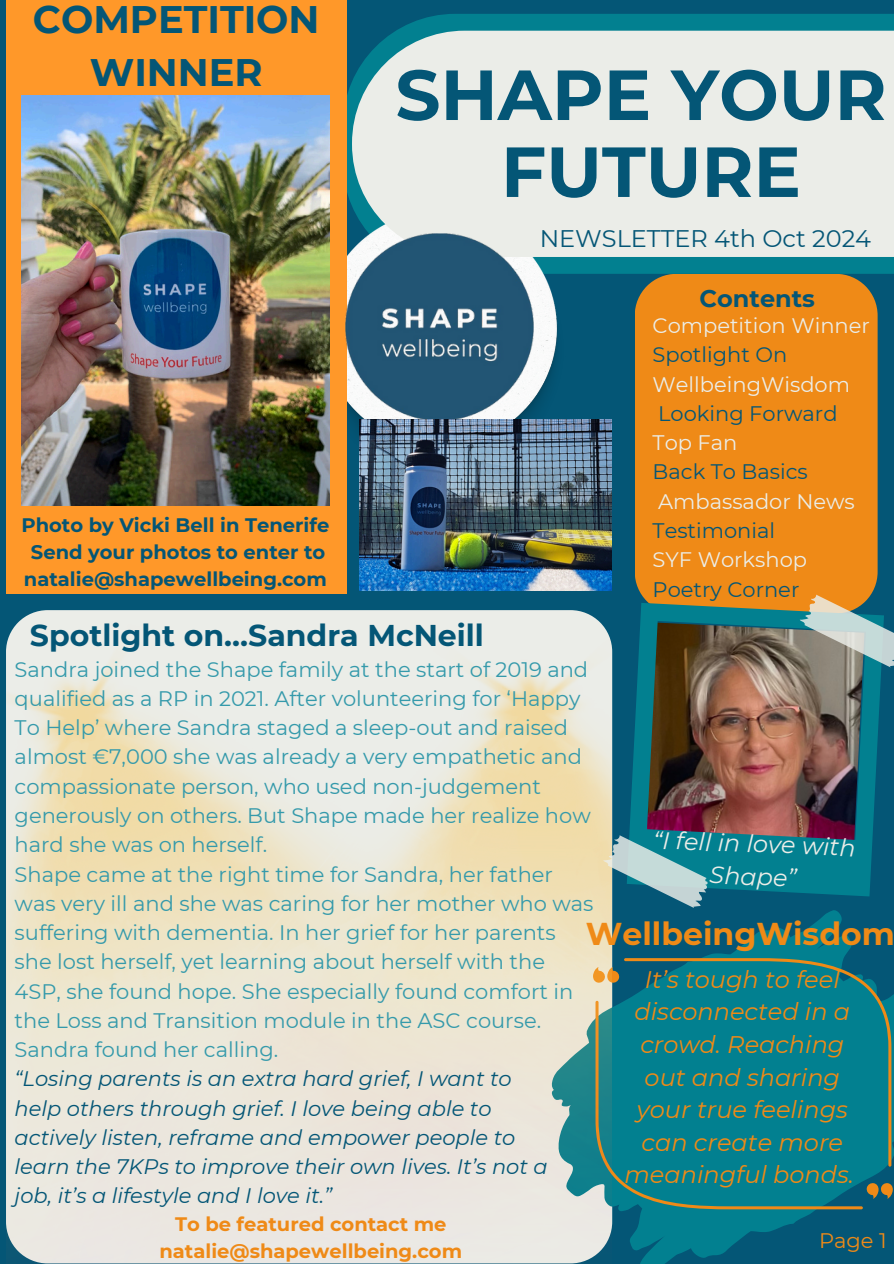
<style>
.page{position:relative;width:894px;height:1264px;background:#fff}
.page>*{position:absolute;margin:0;border:0;box-sizing:border-box;transform-origin:0 0}
.t1{font:700 70.65px/76.9px "Montserrat";color:#045676;text-align:center}
.t2{font:700 38.25px/52.8px "Montserrat";color:#045676;text-align:center}
.t3{font:700 31.5px "Montserrat";color:#ef8a17}
.t4{font:700 30px "Montserrat";color:#045676}
.t5{font:italic 24px/32.7px "Montserrat";color:#ef8a17;text-align:center}
.t6{font:italic 24px/32.7px "Montserrat";color:#ebede8;text-align:center}
.t7{font:24px "Montserrat";color:#045676}
.t8{font:700 24px "Montserrat";color:#045676}
.t9{font:21px/29.2px "Montserrat";color:#359aab}
.t10{font:italic 21px/29.2px "Montserrat";color:#045676}
.t11{font:21px "Montserrat";color:#ebede8}
.t12{font:21px "Montserrat";color:#045676}
.t13{font:21px "Montserrat";color:#ef8a17}
.t14{font:700 19.5px/27px "Montserrat";color:#045676;text-align:center}
.t15{font:700 19.5px/27.2px "Montserrat";color:#ef8a17;text-align:center}
</style>
<div class="page">
<div style="left:0;top:0;width:893px;height:1263px;background:#045676"></div>
<svg style="left:346px;top:14px;width:547px;height:260px;background:#047c8d"></svg>
<img style="left:346px;top:215px;width:219px;height:261px">
<div style="left:635px;top:274px;width:242px;height:329px;background:#ef8a17"></div>
<svg style="left:611px;top:908px;width:282px;height:355px"></svg>
<svg style="left:624px;top:958px;width:267px;height:208px;fill:#028090"></svg>
<div style="left:611px;top:1000px;width:251px;height:209px;background:#028090"></div>
<svg style="left:611px;top:967px;width:8px;height:16px"></svg>
<svg style="left:865px;top:1182px;width:27px;height:16px"></svg>
<div style="left:6px;top:0;width:340px;height:593px;background:#ff9829"></div>
<img style="left:6px;top:617px;width:605px;height:646px">
<div style="left:352px;top:31px;width:541px;height:226px;background:#ebede8"></div>
<img style="left:345px;top:233px;width:188px;height:187px">
<img style="left:22px;top:96px;width:307px;height:409px">
<img style="left:359px;top:420px;width:252px;height:171px">
<img style="left:629px;top:603px;width:253px;height:293px">
<svg style="left:799px;top:594px;width:94px;height:73px;background:#9aa597"></svg>
<svg style="left:603px;top:835px;width:104px;height:73px"></svg>
<p class="t2" style="left:33px;top:-7px;width:288px">COMPETITION<br>WINNER</p>
<p class="t14" style="left:21px;top:511px;width:309px">Photo by Vicki Bell in Tenerife<br>Send your photos to enter to natalie@shapewellbeing.com</p>
<p class="t1" style="left:395px;top:56px;width:492px">SHAPE YOUR<br>FUTURE</p>
<h4 class="t7" style="left:539px;top:224px;width:333px">NEWSLETTER 4th Oct 2024</h4>
<p class="t8" style="left:699px;top:284px;width:117px">Contents</p>
<p class="t11" style="left:652px;top:313px;width:219px">Competition Winner</p>
<p class="t12" style="left:652px;top:342px;width:136px">Spotlight On</p>
<p class="t11" style="left:652px;top:371px;width:199px">WellbeingWisdom</p>
<p class="t12" style="left:658px;top:400px;width:181px">Looking Forward</p>
<p class="t11" style="left:652px;top:430px;width:86px">Top Fan</p>
<h6 class="t12" style="left:652px;top:459px;width:157px">Back To Basics</h6>
<p class="t11" style="left:658px;top:488px;width:198px">Ambassador News</p>
<p class="t12" style="left:652px;top:517px;width:124px">Testimonial</p>
<h5 class="t11" style="left:652px;top:547px;width:156px">SYF Workshop</h5>
<p class="t12" style="left:652px;top:576px;width:148px">Poetry Corner</p>
<p class="t4" style="left:30px;top:617px;width:455px">Spotlight on…Sandra McNeill</p>
<h3 class="t9" style="left:15px;top:654px;width:577px">Sandra joined the Shape family at the start of 2019 and qualified as a RP in 2021. After volunteering for ‘Happy To Help’ where Sandra staged a sleep-out and raised almost €7,000 she was already a very empathetic and compassionate person, who used non-judgement generously on others. But Shape made her realize how hard she was on herself.</h3>
<p class="t9" style="left:15px;top:859px;width:580px">Shape came at the right time for Sandra, her father was very ill and she was caring for her mother who was suffering with dementia. In her grief for her parents she lost herself, yet learning about herself with the</p>
<p class="t9" style="left:15px;top:976px;width:560px">4SP, she found hope. She especially found comfort in the Loss and Transition module in the ASC course.</p>
<p class="t9" style="left:15px;top:1034px;width:265px">Sandra found her calling.</p>
<p class="t10" style="left:15px;top:1064px;width:498px">“Losing parents is an extra hard grief, I want to</p>
<p class="t10" style="left:15px;top:1093px;width:502px">help others through grief. I love being able to actively listen, reframe and empower people to</p>
<p class="t10" style="left:15px;top:1151px;width:534px">learn the 7KPs to improve their own lives. It’s not a job, it’s a lifestyle and I love it.”</p>
<p class="t6" style="left:653px;top:823px;width:204px;rotate:2deg">“I fell in love with<br>Shape”</p>
<p class="t3" style="left:585px;top:914px;width:310px">WellbeingWisdom</p>
<p class="t5" style="left:624px;top:962px;width:231px">It’s tough to feel disconnected in a crowd. Reaching out and sharing your true feelings can create more meaningful bonds.</p>
<h6 class="t15" style="left:159px;top:1210px;width:304px">To be featured contact me natalie@shapewellbeing.com</h6>
<p class="t13" style="left:818px;top:1227px;width:69px">Page 1</p>
</div>
